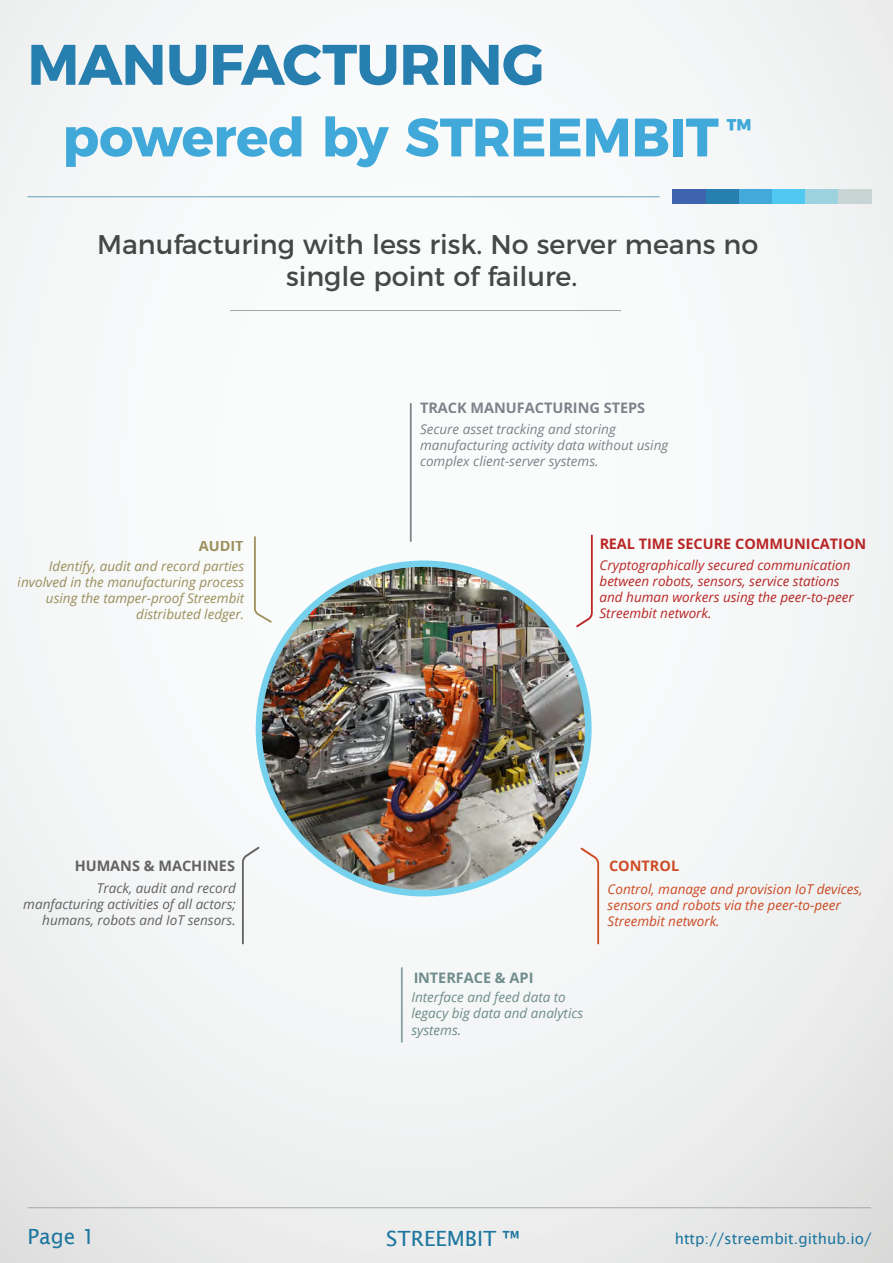
<style>
.page{position:relative;width:893px;height:1263px;background:#fff}
.page>*{position:absolute;margin:0;border:0;box-sizing:border-box;transform-origin:0 0}
.t1{font:700 57px "Montserrat";letter-spacing:-.01em;color:#277fb0}
.t2{font:700 54px "Montserrat";letter-spacing:-.01em;color:#40a9d9}
.t3{font:27px/32.4px "Montserrat";color:#464747;text-align:center}
.t4{font:700 27px "Montserrat";color:#40a9d9}
.t5{font:21px "Lucida Sans";color:#1d769f}
.t6{font:15px "Lucida Sans";color:#1d769f}
.t7{font:700 14.55px "Open Sans";color:#c02727}
.t8{font:700 14.55px "Open Sans";color:#7f868d}
.t9{font:700 14.55px "Open Sans";color:#686767}
.t10{font:700 14.55px "Open Sans";color:#749190}
.t11{font:700 14.55px "Open Sans";color:#d74e26}
.t12{font:700 14.55px "Open Sans";color:#a0935e}
.t13{font:italic 13.5px/16.2px "Open Sans";color:#c02727}
.t14{font:italic 13.5px/16.2px "Open Sans";color:#a0935e;text-align:right}
.t15{font:italic 13.5px/16.2px "Open Sans";color:#7f868d}
.t16{font:italic 13.5px/16.2px "Open Sans";color:#d74e26}
.t17{font:italic 13.5px/16.2px "Open Sans";color:#686767;text-align:right}
.t18{font:italic 13.5px/16.2px "Open Sans";color:#749190}
</style>
<div class="page">
<div style="left:0;top:0;width:893px;height:1263px;background:linear-gradient(to bottom,#fafbfc,#eeefef)"></div>
<svg style="left:291px;top:831px;width:16px;height:18px"></svg>
<svg style="left:410px;top:403px;width:2px;height:139px"></svg>
<hr style="left:401px;top:967px;width:2px;height:75px;background:#8ba8a6">
<svg style="left:254px;top:536px;width:18px;height:87px"></svg>
<svg style="left:581px;top:848px;width:18px;height:96px"></svg>
<svg style="left:576px;top:535px;width:17px;height:92px"></svg>
<svg style="left:242px;top:847px;width:17px;height:97px"></svg>
<div style="left:772px;top:189px;width:33px;height:14px;background:#4fc9f1"></div>
<div style="left:739px;top:189px;width:33px;height:14px;background:#42a9da"></div>
<div style="left:706px;top:189px;width:33px;height:14px;background:#277faf"></div>
<div style="left:673px;top:189px;width:33px;height:14px;background:#3f64af"></div>
<div style="left:805px;top:189px;width:33px;height:14px;background:#9dd3de"></div>
<div style="left:838px;top:189px;width:33px;height:14px;background:#c8d5d5"></div>
<hr style="left:27px;top:196px;width:632px;height:1px;background:#69aac3">
<hr style="left:230px;top:310px;width:391px;height:1px;background:#a8a7a7">
<hr style="left:28px;top:1207px;width:843px;height:1px;background:#a8a7a7">
<div style="left:256px;top:560px;width:336px;height:336px;background:#76d1ed;border-radius:50%"></div>
<img style="left:262px;top:567px;width:323px;height:323px;border-radius:162px">
<h1 class="t1" style="left:27px;top:18px;width:518px">MANUFACTURING</h1>
<h2 class="t2" style="left:62px;top:93px;width:658px">powered by STREEMBIT</h2>
<h3 class="t4" style="left:727px;top:106px;width:26px">™</h3>
<h3 class="t3" style="left:97px;top:226px;width:663px">Manufacturing with less risk. No server means no single point of failure.</h3>
<p class="t8" style="left:420px;top:397px;width:227px">TRACK MANUFACTURING STEPS</p>
<p class="t15" style="left:420px;top:420px;width:250px">Secure asset tracking and storing manufacturing activity data without using complex client-server systems.</p>
<p class="t7" style="left:599px;top:533px;width:269px">REAL TIME SECURE COMMUNICATION</p>
<p class="t12" style="left:199px;top:536px;width:46px">AUDIT</p>
<p class="t14" style="left:18px;top:557px;width:228px">Identify, audit and record parties involved in the manufacturing process using the tamper-proof Streembit distributed ledger.</p>
<p class="t13" style="left:599px;top:556px;width:256px">Cryptographically secured communication between robots, sensors, service stations and human workers using the peer-to-peer Streembit network.</p>
<p class="t9" style="left:75px;top:855px;width:162px">HUMANS &amp; MACHINES</p>
<p class="t11" style="left:609px;top:855px;width:72px">CONTROL</p>
<p class="t17" style="left:23px;top:879px;width:214px">Track, audit and record manfacturing activities of all actors; humans, robots and IoT sensors.</p>
<p class="t16" style="left:608px;top:880px;width:257px">Control, manage and provision IoT devices, sensors and robots via the peer-to-peer<br>Streembit network.</p>
<p class="t10" style="left:413px;top:967px;width:122px">INTERFACE &amp; API</p>
<p class="t18" style="left:411px;top:989px;width:173px">Interface and feed data to legacy big data and analytics systems.</p>
<h3 class="t5" style="left:28px;top:1224px;width:69px">Page 1</h3>
<h3 class="t5" style="left:386px;top:1226px;width:135px">STREEMBIT ™</h3>
<p class="t6" style="left:675px;top:1230px;width:198px">http://streembit.github.io/</p>
</div>
